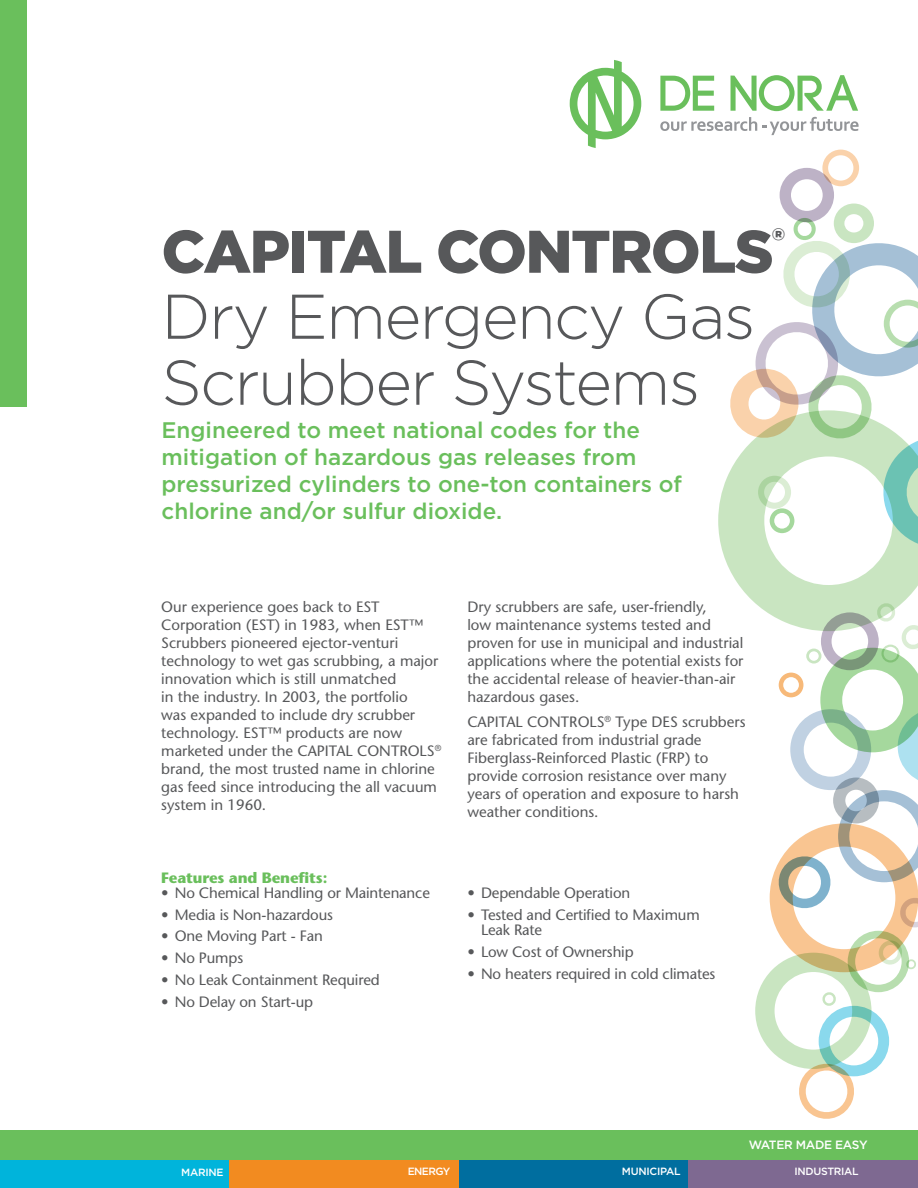
<style>
.page{position:relative;width:918px;height:1188px;background:#fff}
.page>*{position:absolute;margin:0;border:0;box-sizing:border-box;transform-origin:0 0}
.Front_Page_Header{font:300 63px/66px "Gotham";letter-spacing:-.025em;color:#57585a}
.Front_Page_Header-2{font:900 60px "Gotham";letter-spacing:-.025em;color:#57585a}
.Front_Page_Green_cop{font:500 22.5px/27px "Gotham";color:#6abf5c}
.Body_Copy{font:15px/18px "Stone Sans";color:#57585a}
.Green_Body_Header{font:700 15px "Stone Sans";letter-spacing:-.01em;color:#6abf5c}
.t1{font:500 12px "Gotham";letter-spacing:-.025em;color:#fff}
.t2{font:500 10.5px "Gotham";letter-spacing:-.03em;color:#fff}
</style>
<div class="page">
<div style="left:0;top:0;width:27px;height:407px;background:#6abf5c"></div>
<svg style="left:570px;top:60px;width:71px;height:88px"></svg>
<svg style="left:660px;top:76px;width:54px;height:35px"></svg>
<svg style="left:731px;top:75px;width:127px;height:36px"></svg>
<svg style="left:660px;top:117px;width:199px;height:18px"></svg>
<svg style="left:718px;top:473px;width:200px;height:130px;fill:#c9e5c1"></svg>
<svg style="left:755px;top:602px;width:163px;height:517px"></svg>
<svg style="left:729px;top:150px;width:189px;height:399px"></svg>
<div style="left:0;top:1130px;width:918px;height:32px;background:#6abf5c"></div>
<div style="left:459px;top:1160px;width:229px;height:28px;background:#006e9f"></div>
<div style="left:688px;top:1160px;width:230px;height:28px;background:#7e6991"></div>
<div style="left:229px;top:1160px;width:230px;height:28px;background:#f28b20"></div>
<div style="left:0;top:1160px;width:229px;height:28px;background:#00b4db"></div>
<p class="Front_Page_Header-2" style="left:161px;top:210px;width:625px">CAPITAL CONTROLS<sup>®</sup></p>
<p class="Front_Page_Header" style="left:161px;top:282px;width:595px">Dry Emergency Gas<br>Scrubber Systems</p>
<p class="Front_Page_Green_cop" style="left:162px;top:416px;width:522px">Engineered to meet national codes for the mitigation of hazardous gas releases from pressurized cylinders to one-ton containers of chlorine and/or sulfur dioxide.</p>
<p class="Body_Copy" style="left:161px;top:598px;width:282px">Our experience goes back to EST Corporation (EST) in 1983, when EST™ Scrubbers pioneered ejector-venturi technology to wet gas scrubbing, a major innovation which is still unmatched<br>in the industry. In 2003, the portfolio<br>was expanded to include dry scrubber technology. EST™ products are now marketed under the CAPITAL CONTROLS<sup>® </sup>brand, the most trusted name in chlorine gas feed since introducing the all vacuum system in 1960.</p>
<p class="Body_Copy" style="left:467px;top:598px;width:278px">Dry scrubbers are safe, user-friendly,<br>low maintenance systems tested and proven for use in municipal and industrial applications where the potential exists for the accidental release of heavier-than-air hazardous gases.</p>
<p class="Body_Copy" style="left:467px;top:713px;width:280px">CAPITAL CONTROLS<sup>®</sup> Type DES scrubbers are fabricated from industrial grade Fiberglass-Reinforced Plastic (FRP) to provide corrosion resistance over many years of operation and exposure to harsh weather conditions.</p>
<p class="Green_Body_Header" style="left:161px;top:868px;width:168px">Features and Benefits:</p>
<p class="Body_Copy" style="left:161px;top:884px;width:270px">• No Chemical Handling or Maintenance</p>
<p class="Body_Copy" style="left:161px;top:905px;width:173px">• Media is Non-hazardous</p>
<p class="Body_Copy" style="left:161px;top:927px;width:163px">• One Moving Part - Fan</p>
<p class="Body_Copy" style="left:161px;top:949px;width:83px">• No Pumps</p>
<p class="Body_Copy" style="left:161px;top:971px;width:220px">• No Leak Containment Required</p>
<p class="Body_Copy" style="left:161px;top:992px;width:153px">• No Delay on Start-up</p>
<p class="Body_Copy" style="left:468px;top:884px;width:164px">• Dependable Operation</p>
<p class="Body_Copy" style="left:481px;top:907px;width:220px;line-height:15px;text-indent:-14px">• Tested and Certified to Maximum<br>Leak Rate</p>
<p class="Body_Copy" style="left:468px;top:942px;width:168px">• Low Cost of Ownership</p>
<p class="Body_Copy" style="left:468px;top:964px;width:249px">• No heaters required in cold climates</p>
<p class="t1" style="left:749px;top:1137px;width:120px">WATER MADE EASY</p>
<p class="t2" style="left:181px;top:1165px;width:44px">MARINE</p>
<p class="t2" style="left:408px;top:1164px;width:44px">ENERGY</p>
<p class="t2" style="left:622px;top:1164px;width:60px">MUNICIPAL</p>
<p class="t2" style="left:795px;top:1165px;width:66px">INDUSTRIAL</p>
</div>
